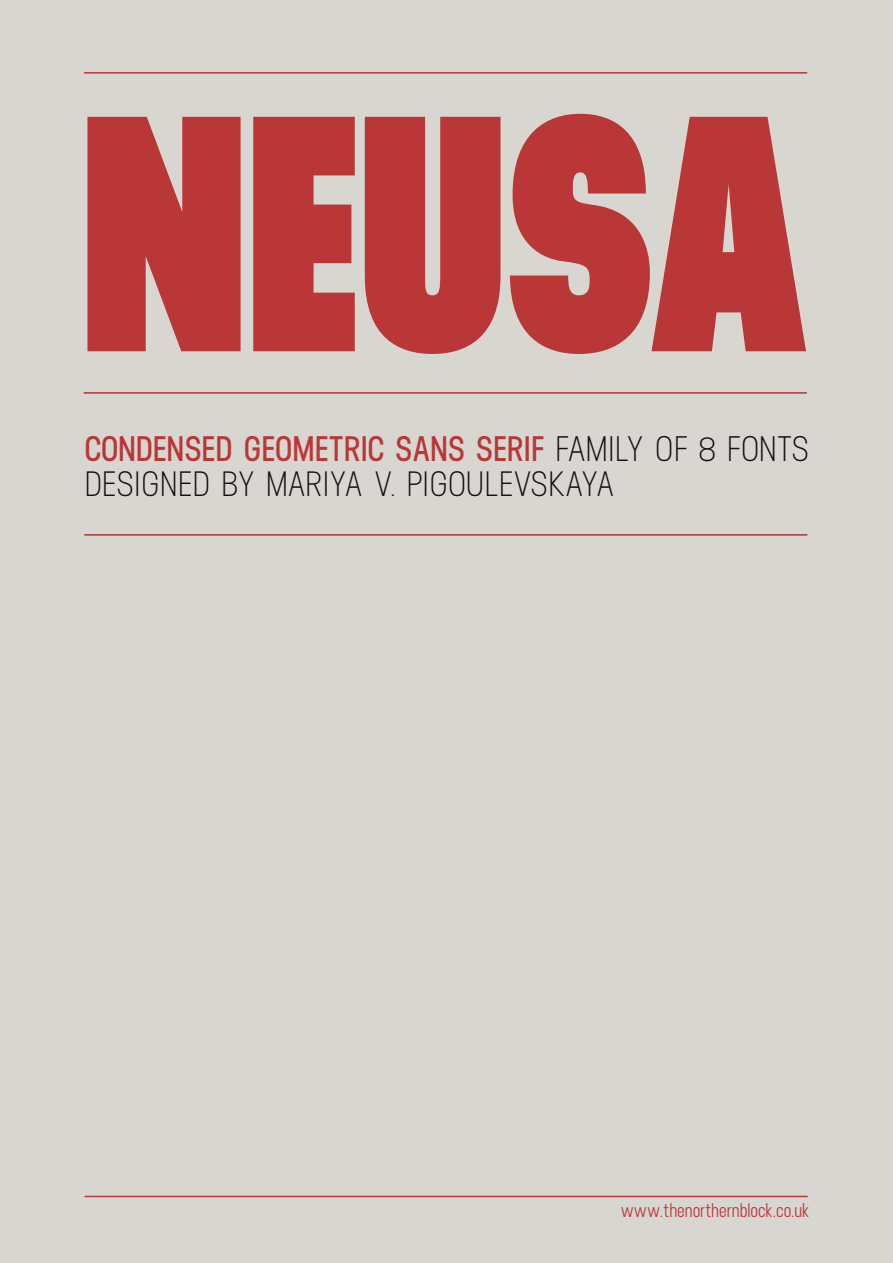
<style>
.page{position:relative;width:893px;height:1263px;background:#fff}
.page>*{position:absolute;margin:0;border:0;box-sizing:border-box;transform-origin:0 0}
.t1{font:900 334.95px "Neusa";color:#ba3737}
.t2{font:600 35.4px "Neusa";color:#ba3737}
.t3{font:35.25px "Neusa";letter-spacing:-.015em;color:#19100f}
.t4{font:500 19.65px "Neusa";color:#ba3737}
.s1{font-weight:400;color:#19100f}
</style>
<div class="page">
<div style="left:0;top:1px;width:893px;height:1262px;background:#d8d6d1"></div>
<hr style="left:84px;top:72px;width:723px;height:2px;background:#ba3737">
<hr style="left:84px;top:392px;width:723px;height:2px;background:#ba3737">
<hr style="left:84px;top:534px;width:723px;height:2px;background:#ba3737">
<hr style="left:85px;top:1196px;width:723px;height:1px;background:#ba3737">
<p class="t1" style="left:81px;top:-20px;width:731px">NEUSA</p>
<p class="t2" style="left:84px;top:426px;width:727px">CONDENSED GEOMETRIC SANS SERIF <span class="s1">FAMILY OF 8 FONTS</span></p>
<p class="t3" style="left:84px;top:463px;width:532px">DESIGNED BY MARIYA V. PIGOULEVSKAYA</p>
<p class="t4" style="left:621px;top:1198px;width:190px">www.thenorthernblock.co.uk</p>
</div>
